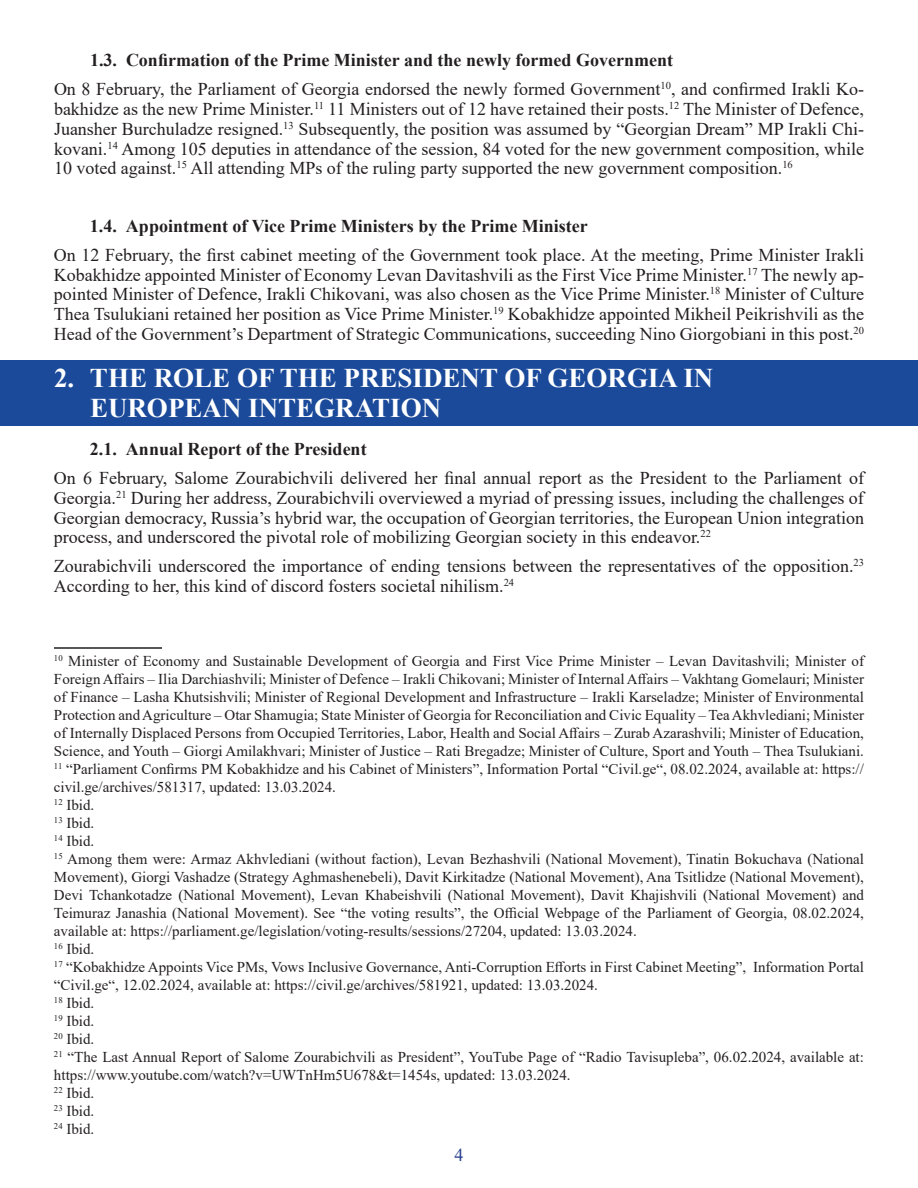
<style>
.page{position:relative;width:918px;height:1188px;background:#fff}
.page>*{position:absolute;margin:0;border:0;box-sizing:border-box;transform-origin:0 0}
.List_Paragraph{font:700 27px/29.7px "Times New Roman";color:#fff}
.t1{font:18px/19.8px "Times New Roman";color:#231f20;text-align:justify}
.t2{font:700 18px "Times New Roman";color:#231f20}
.t3{font:18px "Times New Roman";color:#253f8e}
.t4{font:15px/18px "Times New Roman";color:#231f20}
</style>
<div class="page">
<hr style="left:54px;top:647px;width:108px;height:2px;background:#231f20">
<div style="left:0;top:360px;width:918px;height:66px;background:#1b4a9a"></div>
<p class="t2" style="left:90px;top:47px;width:585px">1.3. Confirmation of the Prime Minister and the newly formed Government</p>
<p class="t1" style="left:54px;top:79px;width:812px">On 8 February, the Parliament of Georgia endorsed the newly formed Government<sup>10</sup>, and confirmed Irakli Ko&shy;bakhidze as the new Prime Minister.<sup>11</sup> 11 Ministers out of 12 have retained their posts.<sup>12</sup> The Minister of Defence, Juansher Burchuladze resigned.<sup>13</sup> Subsequently, the position was assumed by “Georgian Dream” MP Irakli Chi&shy;kovani.<sup>14</sup> Among 105 deputies in attendance of the session, 84 voted for the new government composition, while 10 voted against.<sup>15</sup> All attending MPs of the ruling party supported the new government composition.<sup>16</sup></p>
<p class="t2" style="left:90px;top:213px;width:499px">1.4. Appointment of Vice Prime Ministers by the Prime Minister</p>
<p class="t1" style="left:54px;top:244px;width:812px">On 12 February, the first cabinet meeting of the Government took place. At the meeting, Prime Minister Irakli Kobakhidze appointed Minister of Economy Levan Davitashvili as the First Vice Prime Minister.<sup>17</sup> The newly ap&shy;pointed Minister of Defence, Irakli Chikovani, was also chosen as the Vice Prime Minister.<sup>18</sup> Minister of Culture Thea Tsulukiani retained her position as Vice Prime Minister.<sup>19</sup> Kobakhidze appointed Mikheil Peikrishvili as the Head of the Government’s Department of Strategic Communications, succeeding Nino Giorgobiani in this post.<sup>20</sup></p>
<p class="List_Paragraph" style="left:90px;top:363px;width:625px;text-indent:-36px">2. THE ROLE OF THE PRESIDENT OF GEORGIA IN<br>EUROPEAN INTEGRATION</p>
<p class="t2" style="left:90px;top:436px;width:278px">2.1. Annual Report of the President</p>
<p class="t1" style="left:54px;top:468px;width:812px">On 6 February, Salome Zourabichvili delivered her final annual report as the President to the Parliament of Georgia.<sup>21</sup> During her address, Zourabichvili overviewed a myriad of pressing issues, including the challenges of Georgian democracy, Russia’s hybrid war, the occupation of Georgian territories, the European Union integration process, and underscored the pivotal role of mobilizing Georgian society in this endeavor.<sup>22</sup></p>
<p class="t1" style="left:54px;top:556px;width:812px">Zourabichvili underscored the importance of ending tensions between the representatives of the opposition.<sup>23<br></sup>According to her, this kind of discord fosters societal nihilism.<sup>24</sup></p>
<p class="t4" style="left:54px;top:652px;width:812px;text-align:justify"><sup>10</sup> Minister of Economy and Sustainable Development of Georgia and First Vice Prime Minister – Levan Davitashvili; Minister of Foreign Affairs – Ilia Darchiashvili; Minister of Defence – Irakli Chikovani; Minister of Internal Affairs – Vakhtang Gomelauri; Minister of Finance – Lasha Khutsishvili; Minister of Regional Development and Infrastructure – Irakli Karseladze; Minister of Environmental Protection and Agriculture – Otar Shamugia; State Minister of Georgia for Reconciliation and Civic Equality – Tea Akhvlediani; Minister of Internally Displaced Persons from Occupied Territories, Labor, Health and Social Affairs – Zurab Azarashvili; Minister of Education, Science, and Youth – Giorgi Amilakhvari; Minister of Justice – Rati Bregadze; Minister of Culture, Sport and Youth – Thea Tsulukiani.</p>
<p class="t4" style="left:54px;top:760px;width:811px"><sup>11</sup> “Parliament Confirms PM Kobakhidze and his Cabinet of Ministers”, Information Portal “Civil.ge“, 08.02.2024, available at: https:// civil.ge/archives/581317, updated: 13.03.2024.</p>
<p class="t4" style="left:54px;top:796px;width:42px"><sup>12</sup> Ibid.</p>
<p class="t4" style="left:54px;top:814px;width:42px"><sup>13</sup> Ibid.</p>
<p class="t4" style="left:54px;top:832px;width:42px"><sup>14</sup> Ibid.</p>
<p class="t4" style="left:54px;top:850px;width:812px;text-align:justify"><sup>15</sup> Among them were: Armaz Akhvlediani (without faction), Levan Bezhashvili (National Movement), Tinatin Bokuchava (National Movement), Giorgi Vashadze (Strategy Aghmashenebeli), Davit Kirkitadze (National Movement), Ana Tsitlidze (National Movement), Devi Tchankotadze (National Movement), Levan Khabeishvili (National Movement), Davit Khajishvili (National Movement) and Teimuraz Janashia (National Movement). See “the voting results”, the Official Webpage of the Parliament of Georgia, 08.02.2024, available at: https://parliament.ge/legislation/voting-results/sessions/27204, updated: 13.03.2024.</p>
<p class="t4" style="left:54px;top:940px;width:42px"><sup>16</sup> Ibid.</p>
<p class="t4" style="left:54px;top:958px;width:812px"><sup>17</sup> “Kobakhidze Appoints Vice PMs, Vows Inclusive Governance, Anti-Corruption Efforts in First Cabinet Meeting”, Information Portal “Civil.ge“, 12.02.2024, available at: https://civil.ge/archives/581921, updated: 13.03.2024.</p>
<p class="t4" style="left:54px;top:994px;width:42px"><sup>18</sup> Ibid.</p>
<p class="t4" style="left:54px;top:1012px;width:42px"><sup>19</sup> Ibid.</p>
<p class="t4" style="left:54px;top:1030px;width:42px"><sup>20</sup> Ibid.</p>
<p class="t4" style="left:54px;top:1048px;width:812px"><sup>21</sup> “The Last Annual Report of Salome Zourabichvili as President”, YouTube Page of “Radio Tavisupleba”, 06.02.2024, available at: https://www.youtube.com/watch?v=UWTnHm5U678&amp;t=1454s, updated: 13.03.2024.</p>
<p class="t4" style="left:54px;top:1084px;width:42px"><sup>22</sup> Ibid.</p>
<p class="t4" style="left:54px;top:1102px;width:42px"><sup>23</sup> Ibid.</p>
<p class="t4" style="left:54px;top:1120px;width:42px"><sup>24</sup> Ibid.</p>
<p class="t3" style="left:454px;top:1143px;width:10px">4</p>
</div>
